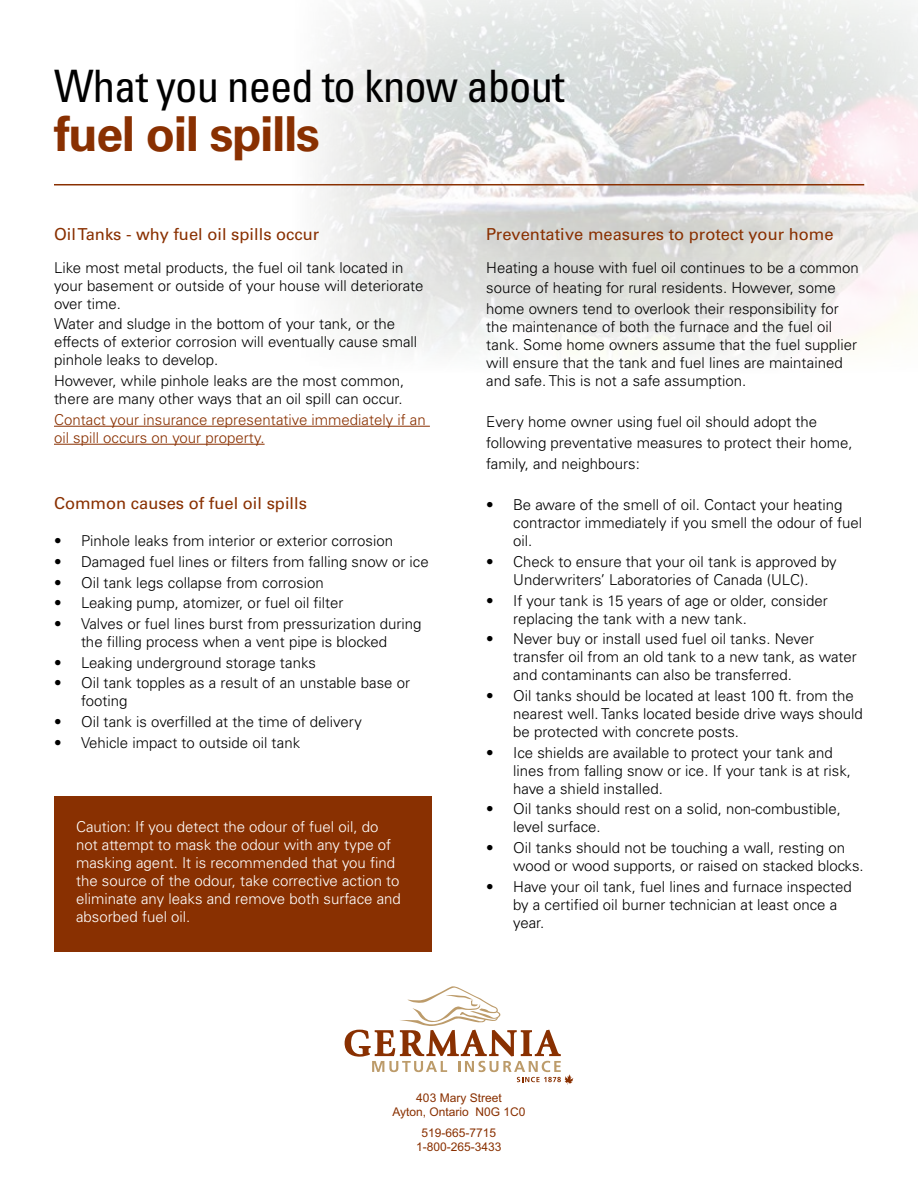
<style>
.page{position:relative;width:918px;height:1188px;background:#fff}
.page>*{position:absolute;margin:0;border:0;box-sizing:border-box;transform-origin:0 0}
.t1{font:700 48.15px "Univers";letter-spacing:-.03em;color:#893001}
.t2{font:condensed 44.7px "Univers";letter-spacing:-.02em;color:#000}
.t3{font:16.5px "Univers";color:#893001}
.t4{font:300 15px/18px "Univers";color:#000}
.t5{font:300 15px/18px "Univers";color:#fff}
.t6{font:300 15px/18px "Univers";color:#893001}
.t7{font:12px/14.4px "Arial";color:#893001;text-align:center}
</style>
<div class="page">
<img style="left:290px;top:0;width:628px;height:357px">
<hr style="left:54px;top:426px;width:376px;height:1px;background:#893001">
<hr style="left:54px;top:444px;width:211px;height:1px;background:#893001">
<div style="left:54px;top:796px;width:378px;height:156px;background:#893001"></div>
<hr style="left:54px;top:184px;width:810px;height:1px;background:#893001">
<svg style="left:345px;top:986px;width:228px;height:98px"></svg>
<h2 class="t2" style="left:54px;top:57px;width:512px">What you need to know about</h2>
<h1 class="t1" style="left:54px;top:106px;width:268px">fuel oil spills</h1>
<p class="t3" style="left:54px;top:225px;width:267px">Oil Tanks - why fuel oil spills occur</p>
<p class="t4" style="left:54px;top:258px;width:371px">Like most metal products, the fuel oil tank located in your basement or outside of your house will deteriorate over time.</p>
<p class="t4" style="left:54px;top:315px;width:365px">Water and sludge in the bottom of your tank, or the effects of exterior corrosion will eventually cause small pinhole leaks to develop.</p>
<p class="t4" style="left:54px;top:372px;width:352px">However, while pinhole leaks are the most common, there are many other ways that an oil spill can occur.</p>
<p class="t6" style="left:54px;top:410px;width:373px">Contact your insurance representative immediately if an oil spill occurs on your property.</p>
<p class="t3" style="left:54px;top:494px;width:255px">Common causes of fuel oil spills</p>
<p class="t4" style="left:54px;top:532px;width:341px">• Pinhole leaks from interior or exterior corrosion</p>
<p class="t4" style="left:54px;top:553px;width:376px">• Damaged fuel lines or filters from falling snow or ice</p>
<p class="t4" style="left:54px;top:573px;width:271px">• Oil tank legs collapse from corrosion</p>
<p class="t4" style="left:54px;top:594px;width:291px">• Leaking pump, atomizer, or fuel oil filter</p>
<p class="t4" style="left:54px;top:615px;width:369px;text-align:center">• Valves or fuel lines burst from pressurization during the filling process when a vent pipe is blocked</p>
<p class="t4" style="left:54px;top:653px;width:264px">• Leaking underground storage tanks</p>
<p class="t4" style="left:81px;top:674px;width:331px;text-indent:-27px">• Oil tank topples as a result of an unstable base or footing</p>
<p class="t4" style="left:54px;top:713px;width:309px">• Oil tank is overfilled at the time of delivery</p>
<p class="t4" style="left:54px;top:734px;width:248px">• Vehicle impact to outside oil tank</p>
<p class="t5" style="left:76px;top:817px;width:326px">Caution: If you detect the odour of fuel oil, do not attempt to mask the odour with any type of masking agent. It is recommended that you find the source of the odour, take corrective action to eliminate any leaks and remove both surface and absorbed fuel oil.</p>
<p class="t3" style="left:486px;top:225px;width:349px">Preventative measures to protect your home</p>
<p class="t4" style="left:486px;top:257px;width:374px;line-height:20.7px">Heating a house with fuel oil continues to be a common source of heating for rural residents. However, some home owners tend to overlook their responsibility for</p>
<p class="t4" style="left:486px;top:318px;width:372px">the maintenance of both the furnace and the fuel oil tank. Some home owners assume that the fuel supplier will ensure that the tank and fuel lines are maintained and safe. This is not a safe assumption.</p>
<p class="t4" style="left:486px;top:412px;width:368px;line-height:20.7px">Every home owner using fuel oil should adopt the following preventative measures to protect their home, family, and neighbours:</p>
<p class="t4" style="left:513px;top:496px;width:350px;text-indent:-27px">• Be aware of the smell of oil. Contact your heating contractor immediately if you smell the odour of fuel oil.</p>
<p class="t4" style="left:486px;top:553px;width:352px;text-align:center">• Check to ensure that your oil tank is approved by<br>Underwriters’ Laboratories of Canada (ULC).</p>
<p class="t4" style="left:513px;top:591px;width:316px;text-indent:-27px">• If your tank is 15 years of age or older, consider replacing the tank with a new tank.</p>
<p class="t4" style="left:513px;top:630px;width:345px;text-indent:-27px">• Never buy or install used fuel oil tanks. Never transfer oil from an old tank to a new tank, as water and contaminants can also be transferred.</p>
<p class="t4" style="left:513px;top:687px;width:351px;text-indent:-27px">• Oil tanks should be located at least 100 ft. from the nearest well. Tanks located beside drive ways should be protected with concrete posts.</p>
<p class="t4" style="left:513px;top:743px;width:339px;text-indent:-27px">• Ice shields are available to protect your tank and lines from falling snow or ice. If your tank is at risk, have a shield installed.</p>
<p class="t4" style="left:513px;top:800px;width:329px;text-indent:-27px">• Oil tanks should rest on a solid, non-combustible, level surface.</p>
<p class="t4" style="left:513px;top:839px;width:352px;text-indent:-27px">• Oil tanks should not be touching a wall, resting on wood or wood supports, or raised on stacked blocks.</p>
<p class="t4" style="left:513px;top:878px;width:340px;text-indent:-27px">• Have your oil tank, fuel lines and furnace inspected by a certified oil burner technician at least once a year.</p>
<p class="t7" style="left:392px;top:1091px;width:135px">403 Mary Street<br>Ayton, Ontario N0G 1C0</p>
<p class="t7" style="left:416px;top:1126px;width:87px">519-665-7715<br>1-800-265-3433</p>
</div>
